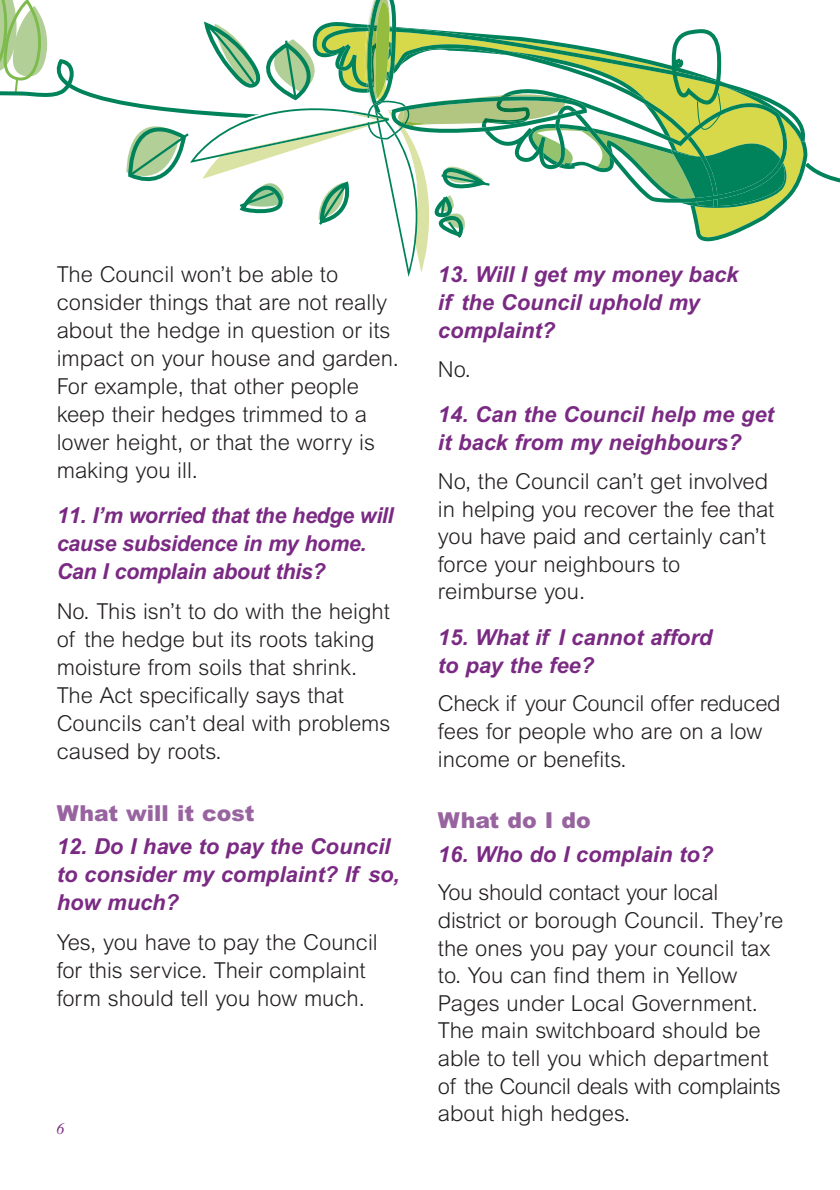
<style>
.page{position:relative;width:840px;height:1190px;background:#fff}
.page>*{position:absolute;margin:0;border:0;box-sizing:border-box;transform-origin:0 0}
.t1{font:300 22px/28px "Arial";color:#231f1f}
.t2{font:italic 700 22px/28px "Arial";color:#7a2a83}
.t3{font:900 22px "Arial";color:#98649f}
.t4{font:italic 16px "Times NRMT";color:#7a2a83}
</style>
<div class="page">
<svg style="left:790px;top:110px;width:15px;height:88px"></svg>
<svg style="left:805px;top:141px;width:35px;height:42px"></svg>
<svg style="left:0;top:0;width:790px;height:277px"></svg>
<p class="t1" style="left:57px;top:263px;width:344px">The Council won’t be able to consider things that are not really about the hedge in question or its impact on your house and garden.<br>For example, that other people keep their hedges trimmed to a lower height, or that the worry is making you ill.</p>
<p class="t2" style="left:57px;top:504px;width:338px">11. I’m worried that the hedge will cause subsidence in my home.<br>Can I complain about this?</p>
<p class="t1" style="left:57px;top:599px;width:335px">No. This isn’t to do with the height of the hedge but its roots taking moisture from soils that shrink.<br>The Act specifically says that<br>Councils can’t deal with problems caused by roots.</p>
<p class="t3" style="left:57px;top:805px;width:200px">What will it cost</p>
<p class="t2" style="left:57px;top:835px;width:344px">12. Do I have to pay the Council to consider my complaint? If so, how much?</p>
<p class="t1" style="left:57px;top:930px;width:323px">Yes, you have to pay the Council for this service. Their complaint form should tell you how much.</p>
<p class="t4" style="left:57px;top:1123px;width:9px">6</p>
<p class="t2" style="left:438px;top:263px;width:302px">13. Will I get my money back if the Council uphold my complaint?</p>
<p class="t1" style="left:438px;top:358px;width:34px">No.</p>
<p class="t2" style="left:438px;top:403px;width:337px">14. Can the Council help me get it back from my neighbours?</p>
<p class="t1" style="left:438px;top:470px;width:338px">No, the Council can’t get involved in helping you recover the fee that you have paid and certainly can’t force your neighbours to reimburse you.</p>
<p class="t2" style="left:438px;top:625px;width:276px">15. What if I cannot afford to pay the fee?</p>
<p class="t1" style="left:438px;top:692px;width:344px">Check if your Council offer reduced fees for people who are on a low income or benefits.</p>
<p class="t3" style="left:438px;top:813px;width:154px">What do I do</p>
<p class="t2" style="left:438px;top:842px;width:277px">16. Who do I complain to?</p>
<p class="t1" style="left:438px;top:881px;width:347px">You should contact your local district or borough Council. They’re the ones you pay your council tax to. You can find them in Yellow<br>Pages under Local Government.<br>The main switchboard should be able to tell you which department of the Council deals with complaints about high hedges.</p>
</div>
